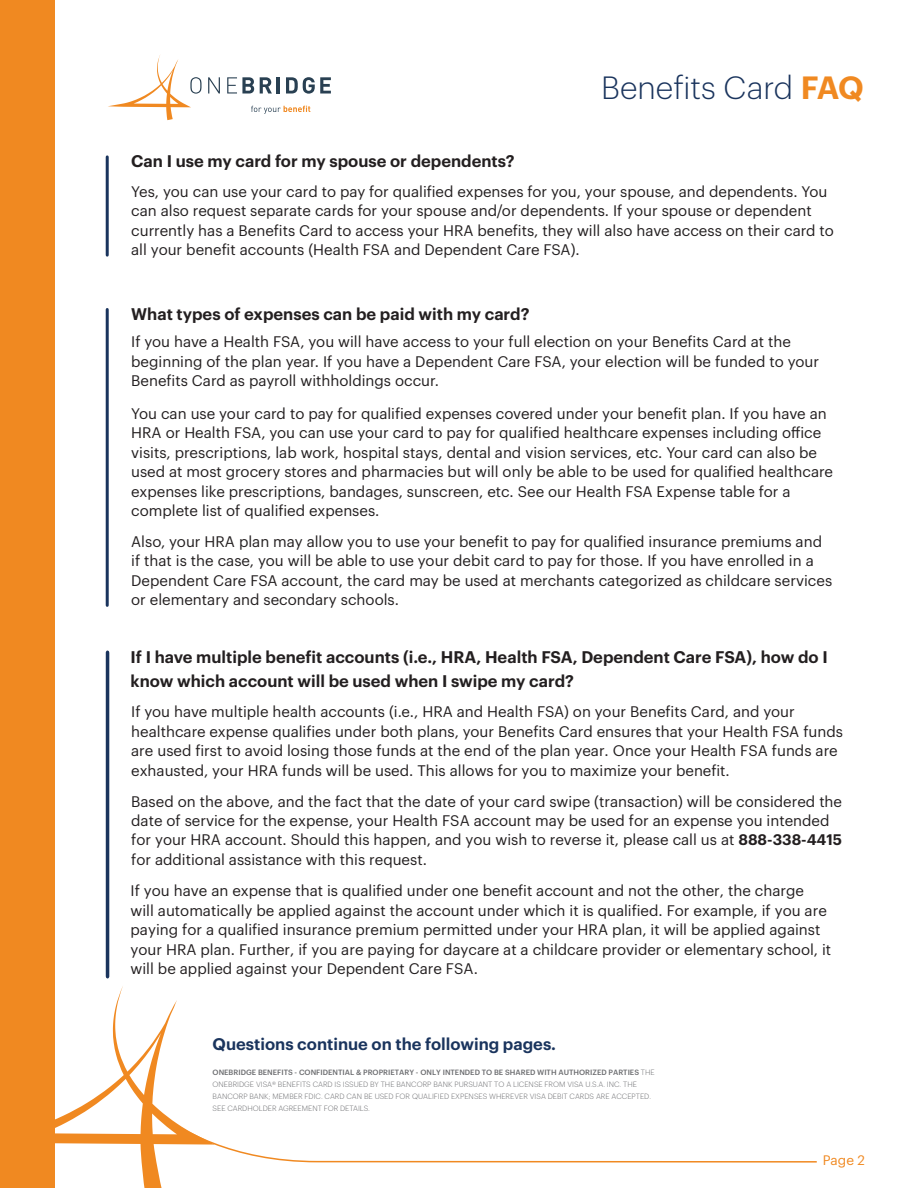
<style>
.page{position:relative;width:918px;height:1188px;background:#fff}
.page>*{position:absolute;margin:0;border:0;box-sizing:border-box;transform-origin:0 0}
.t1{font:300 31.5px "Graphik";color:#1a345d}
.t2{font:600 16.5px/24px "Graphik";color:#231f20}
.t3{font:600 16.5px "Graphik";color:#1a345d}
.t4{font:15px/19.5px "Graphik";color:#231f20}
.t5{font:13.5px "Graphik";color:#f08921}
.t6{font:300 7.5px/12px "Graphik";color:#6c6d70}
.s1{font-weight:600;color:#f08921}
.s2{font-weight:600}
.s3{font-weight:500}
</style>
<div class="page">
<div style="left:0;top:0;width:55px;height:1188px;background:#f08921"></div>
<svg style="left:55px;top:986px;width:122px;height:202px"></svg>
<svg style="left:157px;top:1111px;width:660px;height:52px"></svg>
<svg style="left:208px;top:77px;width:12px;height:17px"></svg>
<svg style="left:227px;top:77px;width:27px;height:17px"></svg>
<svg style="left:260px;top:77px;width:12px;height:17px"></svg>
<hr style="left:277px;top:77px;width:3px;height:17px;background:#294052">
<svg style="left:286px;top:77px;width:45px;height:17px"></svg>
<svg style="left:108px;top:55px;width:94px;height:65px"></svg>
<svg style="left:251px;top:106px;width:59px;height:8px"></svg>
<hr style="left:106px;top:157px;width:3px;height:98px;background:#1a345d">
<hr style="left:106px;top:309px;width:3px;height:296px;background:#1a345d">
<hr style="left:106px;top:653px;width:3px;height:323px;background:#1a345d">
<p class="t1" style="left:601px;top:65px;width:264px">Benefits Card <span class="s1">FAQ</span></p>
<p class="t2" style="left:131px;top:148px;width:385px">Can I use my card for my spouse or dependents?</p>
<p class="t4" style="left:131px;top:180px;width:704px">Yes, you can use your card to pay for qualified expenses for you, your spouse, and dependents. You can also request separate cards for your spouse and/or dependents. If your spouse or dependent currently has a Benefits Card to access your HRA benefits, they will also have access on their card to all your benefit accounts (Health FSA and Dependent Care FSA).</p>
<p class="t2" style="left:131px;top:301px;width:400px">What types of expenses can be paid with my card?</p>
<p class="t4" style="left:131px;top:331px;width:689px">If you have a Health FSA, you will have access to your full election on your Benefits Card at the beginning of the plan year. If you have a Dependent Care FSA, your election will be funded to your<br>Benefits Card as payroll withholdings occur.</p>
<p class="t4" style="left:131px;top:402px;width:703px">You can use your card to pay for qualified expenses covered under your benefit plan. If you have an HRA or Health FSA, you can use your card to pay for qualified healthcare expenses including office visits, prescriptions, lab work, hospital stays, dental and vision services, etc. Your card can also be used at most grocery stores and pharmacies but will only be able to be used for qualified healthcare expenses like prescriptions, bandages, sunscreen, etc. See our Health FSA Expense table for a complete list of qualified expenses.</p>
<p class="t4" style="left:131px;top:530px;width:703px">Also, your HRA plan may allow you to use your benefit to pay for qualified insurance premiums and if that is the case, you will be able to use your debit card to pay for those. If you have enrolled in a Dependent Care FSA account, the card may be used at merchants categorized as childcare services or elementary and secondary schools.</p>
<p class="t2" style="left:131px;top:643px;width:699px">If I have multiple benefit accounts (i.e., HRA, Health FSA, Dependent Care FSA), how do I know which account will be used when I swipe my card?</p>
<p class="t4" style="left:131px;top:701px;width:713px">If you have multiple health accounts (i.e., HRA and Health FSA) on your Benefits Card, and your healthcare expense qualifies under both plans, your Benefits Card ensures that your Health FSA funds are used first to avoid losing those funds at the end of the plan year. Once your Health FSA funds are exhausted, your HRA funds will be used. This allows for you to maximize your benefit.</p>
<p class="t4" style="left:131px;top:790px;width:712px">Based on the above, and the fact that the date of your card swipe (transaction) will be considered the date of service for the expense, your Health FSA account may be used for an expense you intended for your HRA account. Should this happen, and you wish to reverse it, please call us at <span class="s2">888-338-4415 </span>for additional assistance with this request.</p>
<p class="t4" style="left:131px;top:880px;width:702px">If you have an expense that is qualified under one benefit account and not the other, the charge<br>will automatically be applied against the account under which it is qualified. For example, if you are paying for a qualified insurance premium permitted under your HRA plan, it will be applied against your HRA plan. Further, if you are paying for daycare at a childcare provider or elementary school, it will be applied against your Dependent Care FSA.</p>
<p class="t3" style="left:213px;top:1032px;width:345px">Questions continue on the following pages.</p>
<p class="t6" style="left:213px;top:1065px;width:444px"><span class="s3">ONEBRIDGE BENEFITS - CONFIDENTIAL &amp; PROPRIETARY - ONLY INTENDED TO BE SHARED WITH AUTHORIZED PARTIES</span> THE ONEBRIDGE VISA® BENEFITS CARD IS ISSUED BY THE BANCORP BANK PURSUANT TO A LICENSE FROM VISA U.S.A. INC. THE BANCORP BANK; MEMBER FDIC. CARD CAN BE USED FOR QUALIFIED EXPENSES WHEREVER VISA DEBIT CARDS ARE ACCEPTED.<br>SEE CARDHOLDER AGREEMENT FOR DETAILS.</p>
<p class="t5" style="left:823px;top:1150px;width:44px">Page 2</p>
</div>
